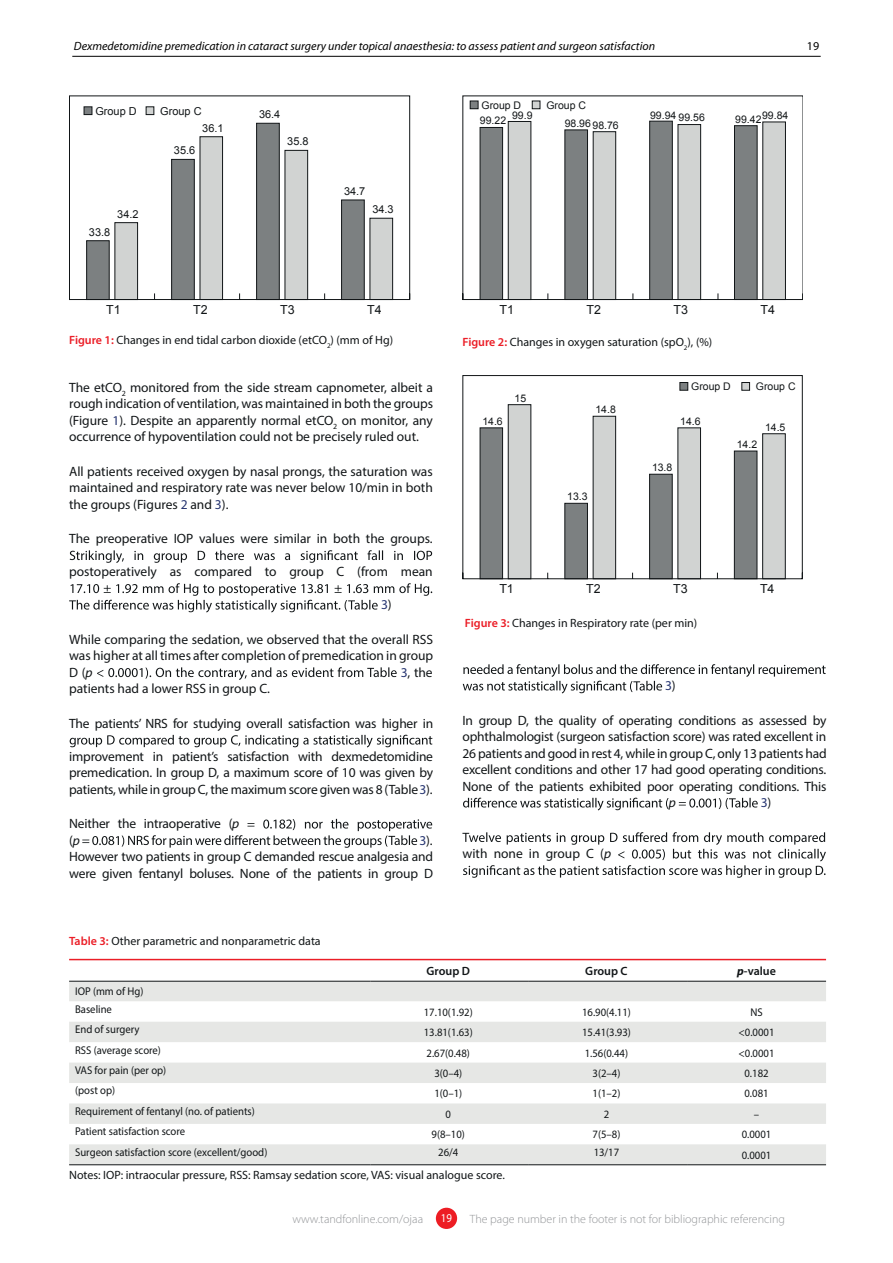
<style>
.page{position:relative;width:893px;height:1263px;background:#fff}
.page>*{position:absolute;margin:0;border:0;box-sizing:border-box;transform-origin:0 0}
.t1{font:13.5px/16.5px "Myriad Pro";letter-spacing:-.01em;color:#111517;text-align:justify}
.t2{font:13.5px "Myriad Pro";color:#263571}
.t3{font:italic 13.5px "Myriad Pro";color:#111517}
.t4{font:12.45px "Arial";color:#111517}
.t5{font:12px "Myriad Pro";color:#111517}
.t6{font:italic 12px "Myriad Pro";color:#000}
.t7{font:300 12px "Myriad Pro";color:#939598}
.t8{font:600 12px "Myriad Pro";color:#111517}
.t9{font:12px "Myriad Pro";color:#000}
.t10{font:12px "Myriad Pro";color:#fff;scale:.9 1}
.t11{font:11.25px/17.4px "Myriad Pro";color:#111517;scale:.95 1}
.t12{font:10.95px "Arial";color:#111517}
.t13{font:10.5px "Arial";color:#111517}
.s1{font-weight:600;color:#eb1e27}
.s2{color:#263571}
.s3{color:#111517}
.s4{font-style:italic}
.s5{font-weight:700;font-style:italic}
</style>
<div class="page">
<hr style="left:72px;top:56px;width:749px;height:1px;background:#000">
<div style="left:436px;top:1208px;width:21px;height:21px;background:#ed1d24;border-radius:50%"></div>
<svg style="left:70px;top:550px;width:362px;height:13px"></svg>
<svg style="left:69px;top:583px;width:363px;height:29px"></svg>
<svg style="left:97px;top:667px;width:300px;height:13px"></svg>
<svg style="left:70px;top:735px;width:362px;height:12px"></svg>
<svg style="left:82px;top:819px;width:350px;height:29px"></svg>
<svg style="left:463px;top:664px;width:363px;height:29px"></svg>
<svg style="left:463px;top:798px;width:206px;height:12px"></svg>
<svg style="left:679px;top:798px;width:79px;height:11px"></svg>
<svg style="left:462px;top:832px;width:364px;height:46px"></svg>
<svg style="left:69px;top:96px;width:341px;height:204px"></svg>
<svg style="left:462px;top:96px;width:341px;height:204px"></svg>
<svg style="left:462px;top:375px;width:341px;height:204px"></svg>
<hr style="left:69px;top:959px;width:757px;height:1px;background:#eb1e27">
<svg style="left:69px;top:982px;width:757px;height:182px;fill:#e6e7e5"></svg>
<hr style="left:69px;top:981px;width:302px;height:1px;background:#111517">
<hr style="left:371px;top:981px;width:158px;height:1px;background:#111517">
<hr style="left:529px;top:981px;width:158px;height:1px;background:#111517">
<hr style="left:687px;top:981px;width:139px;height:1px;background:#111517">
<hr style="left:69px;top:1164px;width:302px;height:1px;background:#111517">
<hr style="left:371px;top:1164px;width:158px;height:1px;background:#111517">
<hr style="left:529px;top:1164px;width:158px;height:1px;background:#111517">
<hr style="left:687px;top:1164px;width:139px;height:1px;background:#111517">
<p class="t6" style="left:74px;top:39px;width:583px">Dexmedetomidine premedication in cataract surgery under topical anaesthesia: to assess patient and surgeon satisfaction</p>
<p class="t9" style="left:807px;top:38px;width:14px">19</p>
<p class="t12" style="left:95px;top:104px;width:43px">Group D</p>
<p class="t12" style="left:160px;top:104px;width:43px">Group C</p>
<p class="t12" style="left:202px;top:121px;width:23px">36.1</p>
<p class="t12" style="left:117px;top:206px;width:23px">34.2</p>
<p class="t12" style="left:89px;top:225px;width:23px">33.8</p>
<p class="t12" style="left:174px;top:143px;width:23px">35.6</p>
<p class="t12" style="left:259px;top:107px;width:23px">36.4</p>
<p class="t12" style="left:287px;top:134px;width:23px">35.8</p>
<p class="t12" style="left:344px;top:184px;width:23px">34.7</p>
<p class="t12" style="left:372px;top:202px;width:23px">34.3</p>
<p class="t4" style="left:106px;top:301px;width:16px">T1</p>
<p class="t4" style="left:193px;top:301px;width:16px">T2</p>
<p class="t4" style="left:280px;top:301px;width:16px">T3</p>
<p class="t4" style="left:367px;top:301px;width:16px">T4</p>
<p class="t5" style="left:69px;top:333px;width:325px"><span class="s1">Figure 1:</span> Changes in end tidal carbon dioxide (etCO<sub>2</sub>) (mm of Hg)</p>
<p class="t1" style="left:69px;top:379px;width:366px">The etCO<sub>2</sub> monitored from the side stream capnometer, albeit a rough indication of ventilation, was maintained in both the groups (Figure <span class="s2">1</span>). Despite an apparently normal etCO<sub>2</sub> on monitor, any occurrence of hypoventilation could not be precisely ruled out.</p>
<p class="t1" style="left:69px;top:463px;width:365px">All patients received oxygen by nasal prongs, the saturation was maintained and respiratory rate was never below 10/min in both the groups (Figures <span class="s2">2</span> and <span class="s2">3</span>).</p>
<p class="t1" style="left:69px;top:530px;width:365px">The preoperative IOP values were similar in both the groups.</p>
<p class="t1" style="left:69px;top:563px;width:365px">postoperatively as compared to group C (from mean</p>
<p class="t2" style="left:381px;top:597px;width:12px">3<span class="s3">)</span></p>
<p class="t1" style="left:69px;top:631px;width:366px">While comparing the sedation, we observed that the overall RSS was higher at all times after completion of premedication in group D (<span class="s4">p</span></p>
<p class="t1" style="left:401px;top:664px;width:33px"><span class="s2">3</span>, the</p>
<p class="t1" style="left:69px;top:680px;width:202px">patients had a lower RSS in group C.</p>
<p class="t1" style="left:69px;top:715px;width:366px">The patients’ NRS for studying overall satisfaction was higher in</p>
<p class="t1" style="left:69px;top:748px;width:365px">improvement in patient’s satisfaction with dexmedetomidine premedication. In group D, a maximum score of 10 was given by patients, while in group C, the maximum score given was 8 (Table<span class="s2">3</span>).</p>
<p class="t1" style="left:69px;top:815px;width:172px">Neither the intraoperative (<span class="s4">p </span>(<span class="s4">p</span></p>
<p class="t1" style="left:69px;top:832px;width:366px;text-indent:350px"><span class="s2">3</span>).<br>However two patients in group C demanded rescue analgesia and were given fentanyl boluses. None of the patients in group D</p>
<p class="t5" style="left:69px;top:933px;width:253px"><span class="s1">Table 3:</span> Other parametric and nonparametric data</p>
<p class="t13" style="left:481px;top:98px;width:41px">Group D</p>
<p class="t13" style="left:546px;top:98px;width:41px">Group C</p>
<p class="t13" style="left:512px;top:108px;width:22px">99.9</p>
<p class="t13" style="left:480px;top:114px;width:28px">99.22</p>
<p class="t13" style="left:565px;top:116px;width:28px">98.96</p>
<p class="t13" style="left:592px;top:118px;width:28px">98.76</p>
<p class="t13" style="left:650px;top:108px;width:28px">99.94</p>
<p class="t13" style="left:679px;top:111px;width:28px">99.56</p>
<p class="t13" style="left:762px;top:109px;width:28px">99.84</p>
<p class="t13" style="left:735px;top:113px;width:28px">99.42</p>
<p class="t4" style="left:499px;top:302px;width:16px">T1</p>
<p class="t4" style="left:586px;top:302px;width:16px">T2</p>
<p class="t4" style="left:674px;top:302px;width:16px">T3</p>
<p class="t4" style="left:761px;top:302px;width:16px">T4</p>
<p class="t5" style="left:462px;top:334px;width:251px"><span class="s1">Figure 2:</span> Changes in oxygen saturation (spO<sub>2</sub>), (%)</p>
<p class="t13" style="left:482px;top:414px;width:22px">14.6</p>
<p class="t13" style="left:514px;top:391px;width:13px">15</p>
<p class="t13" style="left:595px;top:403px;width:22px">14.8</p>
<p class="t13" style="left:567px;top:490px;width:22px">13.3</p>
<p class="t13" style="left:691px;top:380px;width:41px">Group D</p>
<p class="t13" style="left:756px;top:380px;width:41px">Group C</p>
<p class="t13" style="left:680px;top:414px;width:22px">14.6</p>
<p class="t13" style="left:652px;top:461px;width:22px">13.8</p>
<p class="t13" style="left:737px;top:437px;width:22px">14.2</p>
<p class="t13" style="left:765px;top:420px;width:22px">14.5</p>
<p class="t4" style="left:499px;top:581px;width:16px">T1</p>
<p class="t4" style="left:586px;top:581px;width:16px">T2</p>
<p class="t4" style="left:673px;top:581px;width:16px">T3</p>
<p class="t4" style="left:760px;top:581px;width:16px">T4</p>
<p class="t5" style="left:465px;top:615px;width:234px"><span class="s1">Figure 3:</span> Changes in Respiratory rate (per min)</p>
<p class="t2" style="left:665px;top:677px;width:12px">3<span class="s3">)</span></p>
<p class="t1" style="left:462px;top:712px;width:366px">In group D, the quality of operating conditions as assessed by ophthalmologist (surgeon satisfaction score) was rated excellent in 26 patients and good in rest 4, while in group C, only 13 patients had excellent conditions and other 17 had good operating conditions.<br>None of the patients exhibited poor operating conditions. This</p>
<p class="t3" style="left:669px;top:794px;width:9px">p</p>
<p class="t2" style="left:761px;top:794px;width:12px">3<span class="s3">)</span></p>
<p class="t1" style="left:462px;top:845px;width:150px">with none in group C (<span class="s4">p</span></p>
<p class="t11" style="left:75px;top:982px;width:73px">IOP (mm of Hg)<br>Baseline</p>
<p class="t8" style="left:426px;top:963px;width:45px">Group D</p>
<p class="t8" style="left:585px;top:963px;width:44px">Group C</p>
<p class="t8" style="left:737px;top:963px;width:40px"><span class="s5">p</span>-value</p>
<p class="t11" style="left:424px;top:1003px;width:53px">17.10(1.92)</p>
<p class="t11" style="left:582px;top:1003px;width:53px">16.90(4.11)</p>
<p class="t11" style="left:750px;top:1003px;width:14px">NS</p>
<p class="t11" style="left:75px;top:1020px;width:69px">End of surgery</p>
<p class="t11" style="left:424px;top:1023px;width:53px">13.81(1.63)</p>
<p class="t11" style="left:582px;top:1023px;width:53px">15.41(3.93)</p>
<p class="t11" style="left:739px;top:1023px;width:39px">&lt;0.0001</p>
<p class="t11" style="left:75px;top:1041px;width:92px">RSS (average score)</p>
<p class="t11" style="left:427px;top:1044px;width:47px">2.67(0.48)</p>
<p class="t11" style="left:585px;top:1044px;width:47px">1.56(0.44)</p>
<p class="t11" style="left:738px;top:1044px;width:39px">&lt;0.0001</p>
<p class="t11" style="left:75px;top:1061px;width:97px">VAS for pain (per op)</p>
<p class="t11" style="left:434px;top:1064px;width:31px">3(0–4)</p>
<p class="t11" style="left:592px;top:1064px;width:31px">3(2–4)</p>
<p class="t11" style="left:744px;top:1064px;width:27px">0.182</p>
<p class="t11" style="left:75px;top:1082px;width:44px">(post op)</p>
<p class="t11" style="left:434px;top:1085px;width:31px">1(0–1)</p>
<p class="t11" style="left:592px;top:1085px;width:31px">1(1–2)</p>
<p class="t11" style="left:744px;top:1085px;width:27px">0.081</p>
<p class="t11" style="left:75px;top:1102px;width:191px">Requirement of fentanyl (no. of patients)</p>
<p class="t11" style="left:445px;top:1105px;width:7px">0</p>
<p class="t11" style="left:604px;top:1105px;width:7px">2</p>
<p class="t11" style="left:754px;top:1105px;width:7px">–</p>
<p class="t11" style="left:75px;top:1123px;width:117px">Patient satisfaction score</p>
<p class="t11" style="left:432px;top:1126px;width:37px">9(8–10)</p>
<p class="t11" style="left:592px;top:1126px;width:31px">7(5–8)</p>
<p class="t11" style="left:742px;top:1126px;width:33px">0.0001</p>
<p class="t11" style="left:75px;top:1143px;width:204px">Surgeon satisfaction score (excellent/good)</p>
<p class="t11" style="left:438px;top:1143px;width:23px">26/4</p>
<p class="t11" style="left:594px;top:1143px;width:28px">13/17</p>
<p class="t11" style="left:742px;top:1146px;width:33px">0.0001</p>
<p class="t5" style="left:69px;top:1167px;width:437px">Notes: IOP: intraocular pressure, RSS: Ramsay sedation score, VAS: visual analogue score.</p>
<p class="t7" style="left:292px;top:1213px;width:132px">www.tandfonline.com/ojaa</p>
<p class="t10" style="left:441px;top:1211px;width:14px">19</p>
<p class="t7" style="left:470px;top:1213px;width:317px">The page number in the footer is not for bibliographic referencing</p>
</div>
